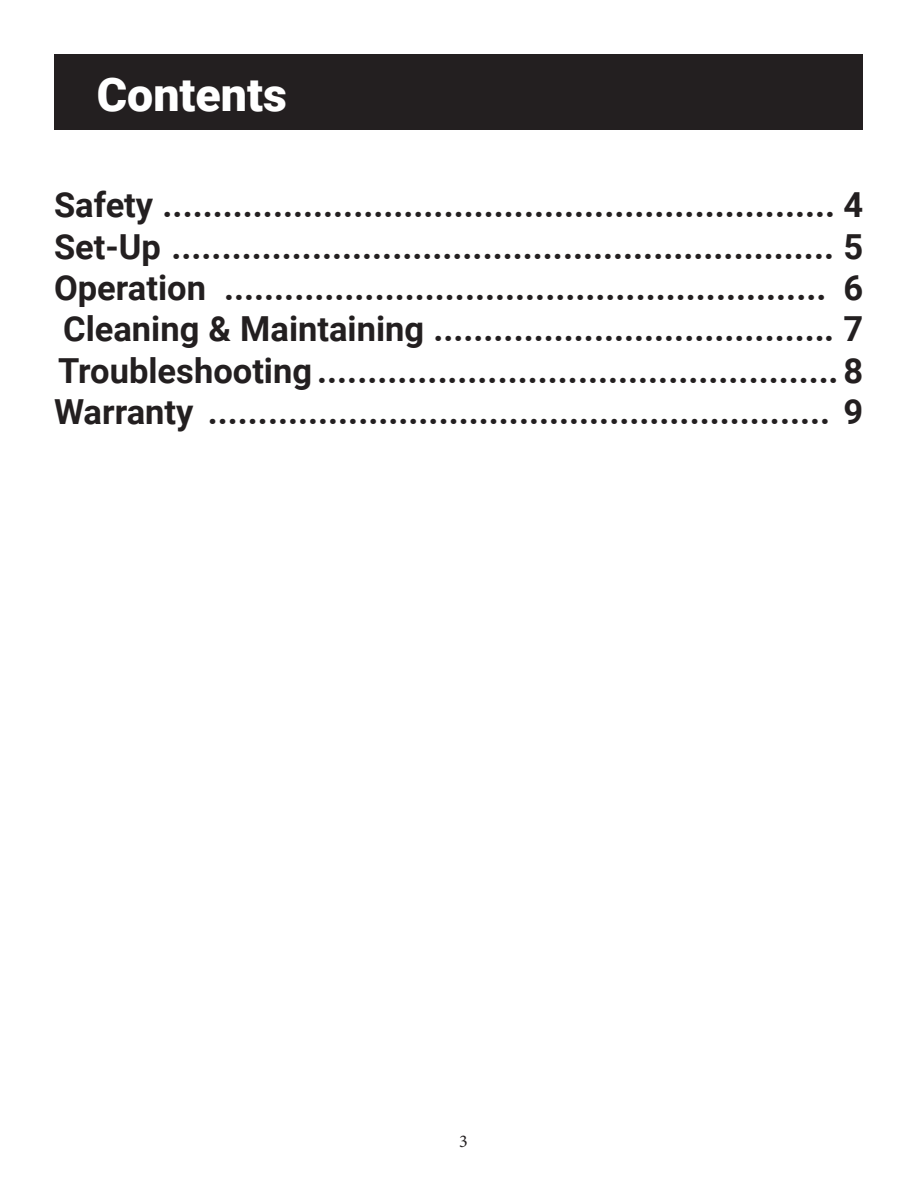
<style>
.page{position:relative;width:918px;height:1188px;background:#fff}
.page>*{position:absolute;margin:0;border:0;box-sizing:border-box;transform-origin:0 0}
.t1{font:900 46.5px "Roboto";color:#fff}
.t2{font:700 34.5px "Roboto";color:#231f20}
.t3{font:18px "Minion Pro";color:#231f20}
</style>
<div class="page">
<div style="left:55px;top:54px;width:808px;height:76px;background:#231f20"></div>
<p class="t1" style="left:97px;top:62px;width:192px">Contents</p>
<p class="t2" style="left:54px;top:181px;width:811px">Safety ................................................................... 4</p>
<p class="t2" style="left:54px;top:222px;width:811px">Set-Up .................................................................. 5</p>
<p class="t2" style="left:54px;top:263px;width:811px">Operation ............................................................ 6</p>
<p class="t2" style="left:63px;top:305px;width:802px">Cleaning &amp; Maintaining ........................................ 7</p>
<p class="t2" style="left:58px;top:346px;width:807px">Troubleshooting .................................................... 8</p>
<p class="t2" style="left:54px;top:388px;width:811px">Warranty .............................................................. 9</p>
<p class="t3" style="left:459px;top:1129px;width:10px">3</p>
</div>
